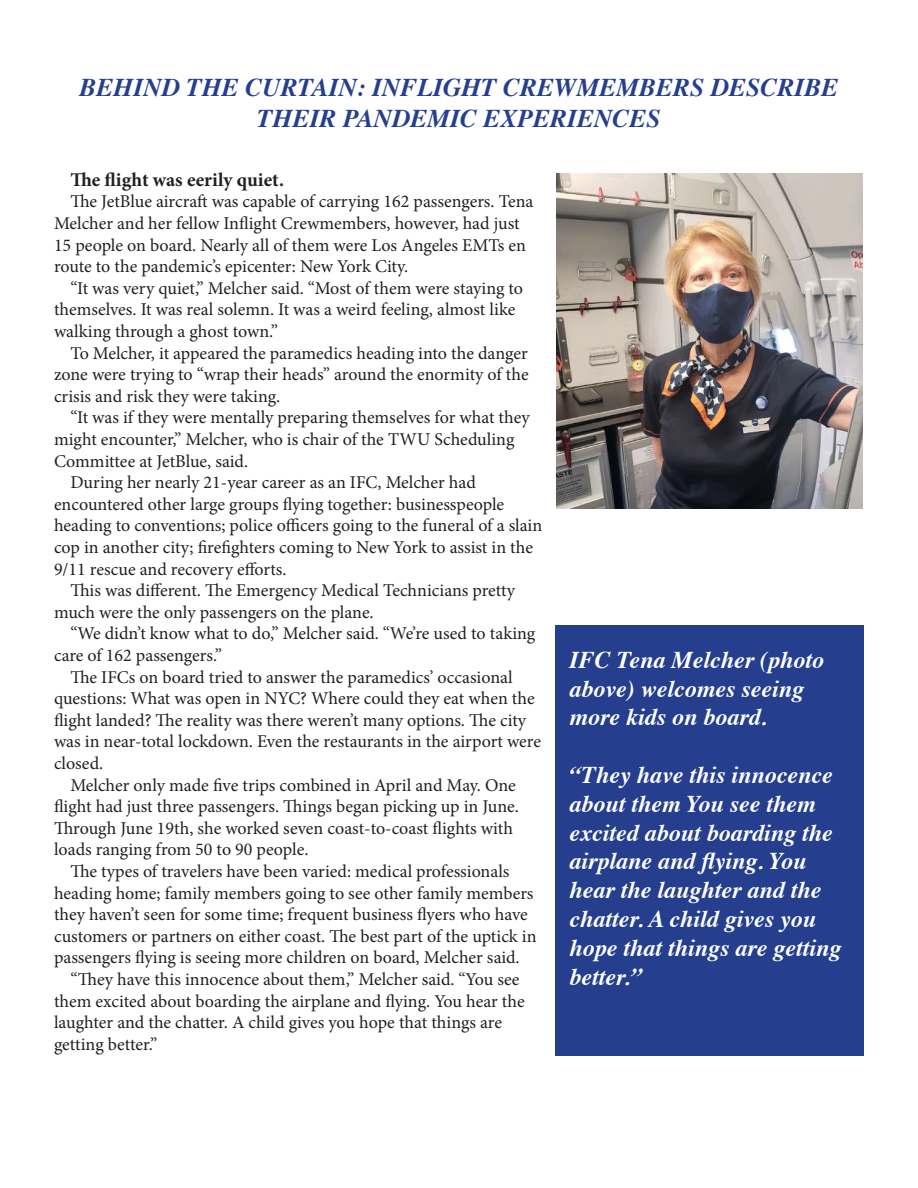
<style>
.page{position:relative;width:918px;height:1188px;background:#fff}
.page>*{position:absolute;margin:0;border:0;box-sizing:border-box;transform-origin:0 0}
.t1{font:italic 700 25.5px/30.6px "Times";color:#253f8e;text-align:center}
.t2{font:italic 700 24px/28.8px "Times";color:#fff}
.t3{font:700 19.5px "Minion Pro";color:#231f20}
.t4{font:18px/21.6px "Minion Pro";letter-spacing:-.005em;color:#231f20}
</style>
<div class="page">
<div style="left:555px;top:625px;width:309px;height:431px;background:#253f8e"></div>
<img style="left:556px;top:173px;width:306px;height:335px">
<h1 class="t1" style="left:80px;top:74px;width:760px">BEHIND THE CURTAIN: INFLIGHT CREWMEMBERS DESCRIBE<br>THEIR PANDEMIC EXPERIENCES</h1>
<p class="t3" style="left:70px;top:166px;width:215px">The flight was eerily quiet.</p>
<p class="t4" style="left:54px;top:191px;width:481px;text-indent:16px">The JetBlue aircraft was capable of carrying 162 passengers. Tena Melcher and her fellow Inflight Crewmembers, however, had just 15 people on board. Nearly all of them were Los Angeles EMTs en route to the pandemic’s epicenter: New York City.</p>
<p class="t4" style="left:54px;top:277px;width:471px;text-indent:16px">“It was very quiet,” Melcher said. “Most of them were staying to themselves. It was real solemn. It was a weird feeling, almost like walking through a ghost town.”</p>
<p class="t4" style="left:54px;top:342px;width:476px;text-align:justify;text-indent:16px">To Melcher, it appeared the paramedics heading into the danger zone were trying to “wrap their heads” around the enormity of the crisis and risk they were taking.</p>
<p class="t4" style="left:70px;top:407px;width:461px">“It was if they were mentally preparing themselves for what they</p>
<p class="t4" style="left:54px;top:429px;width:462px">might encounter,” Melcher, who is chair of the TWU Scheduling</p>
<p class="t4" style="left:54px;top:450px;width:196px">Committee at JetBlue, said.</p>
<p class="t4" style="left:70px;top:472px;width:407px">During her nearly 21-year career as an IFC, Melcher had</p>
<p class="t4" style="left:54px;top:493px;width:452px">encountered other large groups flying together: businesspeople</p>
<p class="t4" style="left:54px;top:515px;width:490px">heading to conventions; police officers going to the funeral of a slain</p>
<p class="t4" style="left:54px;top:537px;width:481px">cop in another city; firefighters coming to New York to assist in the</p>
<p class="t4" style="left:54px;top:558px;width:234px">9/11 rescue and recovery efforts.</p>
<p class="t4" style="left:70px;top:580px;width:446px">This was different. The Emergency Medical Technicians pretty</p>
<p class="t4" style="left:54px;top:601px;width:321px">much were the only passengers on the plane.</p>
<p class="t4" style="left:70px;top:623px;width:466px">“We didn’t know what to do,” Melcher said. “We’re used to taking</p>
<p class="t4" style="left:54px;top:645px;width:169px">care of 162 passengers.”</p>
<p class="t4" style="left:70px;top:666px;width:444px">The IFCs on board tried to answer the paramedics’ occasional</p>
<p class="t4" style="left:54px;top:688px;width:482px">questions: What was open in NYC? Where could they eat when the</p>
<p class="t4" style="left:54px;top:709px;width:474px">flight landed? The reality was there weren’t many options. The city</p>
<p class="t4" style="left:54px;top:731px;width:489px">was in near-total lockdown. Even the restaurants in the airport were</p>
<p class="t4" style="left:54px;top:753px;width:51px">closed.</p>
<p class="t4" style="left:70px;top:774px;width:447px">Melcher only made five trips combined in April and May. One</p>
<p class="t4" style="left:54px;top:796px;width:466px">flight had just three passengers. Things began picking up in June.</p>
<p class="t4" style="left:54px;top:817px;width:461px">Through June 19th, she worked seven coast-to-coast flights with</p>
<p class="t4" style="left:54px;top:839px;width:256px">loads ranging from 50 to 90 people.</p>
<p class="t4" style="left:70px;top:861px;width:441px">The types of travelers have been varied: medical professionals</p>
<p class="t4" style="left:54px;top:882px;width:481px">heading home; family members going to see other family members</p>
<p class="t4" style="left:54px;top:904px;width:475px">they haven’t seen for some time; frequent business flyers who have</p>
<p class="t4" style="left:54px;top:925px;width:484px">customers or partners on either coast. The best part of the uptick in</p>
<p class="t4" style="left:54px;top:947px;width:467px">passengers flying is seeing more children on board, Melcher said.</p>
<p class="t4" style="left:70px;top:969px;width:451px">“They have this innocence about them,” Melcher said. “You see</p>
<p class="t4" style="left:54px;top:990px;width:472px">them excited about boarding the airplane and flying. You hear the</p>
<p class="t4" style="left:54px;top:1012px;width:450px">laughter and the chatter. A child gives you hope that things are</p>
<p class="t4" style="left:54px;top:1033px;width:105px">getting better.”</p>
<h2 class="t2" style="left:570px;top:647px;width:256px">IFC Tena Melcher (photo above) welcomes seeing more kids on board.</h2>
<h2 class="t2" style="left:570px;top:763px;width:274px">“They have this innocence about them You see them excited about boarding the airplane and flying. You hear the laughter and the chatter. A child gives you hope that things are getting better.”</h2>
</div>
